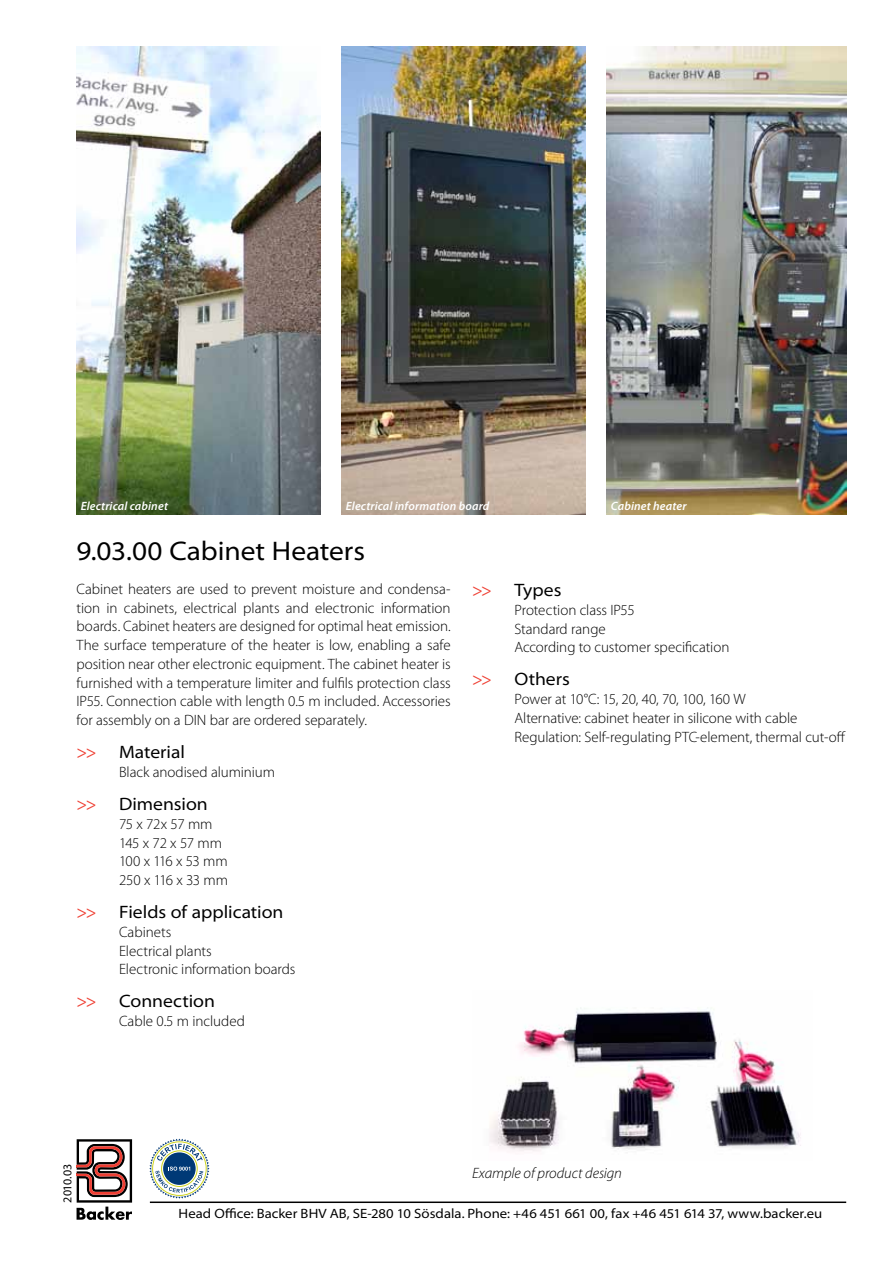
<style>
.page{position:relative;width:893px;height:1263px;background:#fff}
.page>*{position:absolute;margin:0;border:0;box-sizing:border-box;transform-origin:0 0}
.t1{font:semi-expanded 27px "Myriad Pro";color:#000}
.t2{font:semi-expanded 18px "Myriad Pro";color:#000}
.t3{font:semi-expanded 18px "Myriad Pro";color:#ef4135}
.t4{font:300 15px/18.8px "Myriad Pro";letter-spacing:-.005em;color:#000}
.t5{font:300 15px/18.8px "Myriad Pro";letter-spacing:-.025em;color:#000}
.t6{font:italic 300 15px "Myriad Pro";letter-spacing:-.005em;color:#000}
.t7{font:semi-expanded 13.5px "Myriad Pro";letter-spacing:.005em;color:#000}
.t8{font:italic 600 12px "Myriad Pro";letter-spacing:.01em;color:#fff}
.t9{font:12px "Myriad Pro";letter-spacing:-.02em;color:#000}
</style>
<div class="page">
<hr style="left:150px;top:1201px;width:696px;height:2px;background:#000">
<svg style="left:77px;top:1139px;width:55px;height:81px"></svg>
<svg style="left:149px;top:1138px;width:60px;height:60px"></svg>
<img style="left:342px;top:47px;width:243px;height:467px">
<img style="left:77px;top:47px;width:243px;height:467px">
<img style="left:607px;top:47px;width:239px;height:468px">
<img style="left:489px;top:1007px;width:312px;height:144px">
<p class="t8" style="left:81px;top:499px;width:89px">Electrical cabinet</p>
<p class="t8" style="left:346px;top:499px;width:145px">Electrical information board</p>
<p class="t8" style="left:611px;top:499px;width:77px">Cabinet heater</p>
<h1 class="t1" style="left:77px;top:536px;width:290px">9.03.00 Cabinet Heaters</h1>
<p class="t4" style="left:77px;top:579px;width:376px;text-align:justify">Cabinet heaters are used to prevent moisture and condensa&shy;tion in cabinets, electrical plants and electronic information boards. Cabinet heaters are designed for optimal heat emission.<br>The surface temperature of the heater is low, enabling a safe position near other electronic equipment. The cabinet heater is furnished with a temperature limiter and fulfils protection class IP55. Connection cable with length 0.5 m included. Accessories for assembly on a DIN bar are ordered separately.</p>
<p class="t3" style="left:77px;top:742px;width:21px">&gt;&gt;</p>
<p class="t2" style="left:119px;top:742px;width:67px">Material</p>
<p class="t4" style="left:119px;top:762px;width:157px">Black anodised aluminium</p>
<p class="t3" style="left:77px;top:794px;width:21px">&gt;&gt;</p>
<p class="t2" style="left:119px;top:794px;width:90px">Dimension</p>
<p class="t5" style="left:119px;top:814px;width:110px">75 x 72x 57 mm<br>145 x 72 x 57 mm<br>100 x 116 x 53 mm<br>250 x 116 x 33 mm</p>
<p class="t3" style="left:77px;top:902px;width:21px">&gt;&gt;</p>
<p class="t2" style="left:119px;top:902px;width:166px">Fields of application</p>
<p class="t4" style="left:119px;top:922px;width:178px">Cabinets<br>Electrical plants<br>Electronic information boards</p>
<p class="t3" style="left:77px;top:991px;width:21px">&gt;&gt;</p>
<p class="t2" style="left:119px;top:991px;width:97px">Connection</p>
<p class="t4" style="left:119px;top:1012px;width:127px">Cable 0.5 m included</p>
<p class="t3" style="left:472px;top:580px;width:21px">&gt;&gt;</p>
<p class="t2" style="left:514px;top:580px;width:48px">Types</p>
<p class="t4" style="left:514px;top:600px;width:216px">Protection class IP55<br>Standard range<br>According to customer specification</p>
<p class="t3" style="left:472px;top:669px;width:21px">&gt;&gt;</p>
<p class="t2" style="left:514px;top:669px;width:57px">Others</p>
<p class="t4" style="left:514px;top:690px;width:333px">Power at 10°C: 15, 20, 40, 70, 100, 160 W<br>Alternative: cabinet heater in silicone with cable<br>Regulation: Self-regulating PTC-element, thermal cut-off</p>
<p class="t9" style="left:60px;top:1202px;width:40px;rotate:-90deg">2010.03</p>
<p class="t6" style="left:472px;top:1163px;width:152px">Example of product design</p>
<p class="t7" style="left:179px;top:1206px;width:645px">Head Office: Backer BHV AB, SE-280 10 Sösdala. Phone: +46 451 661 00, fax +46 451 614 37, www.backer.eu</p>
</div>
